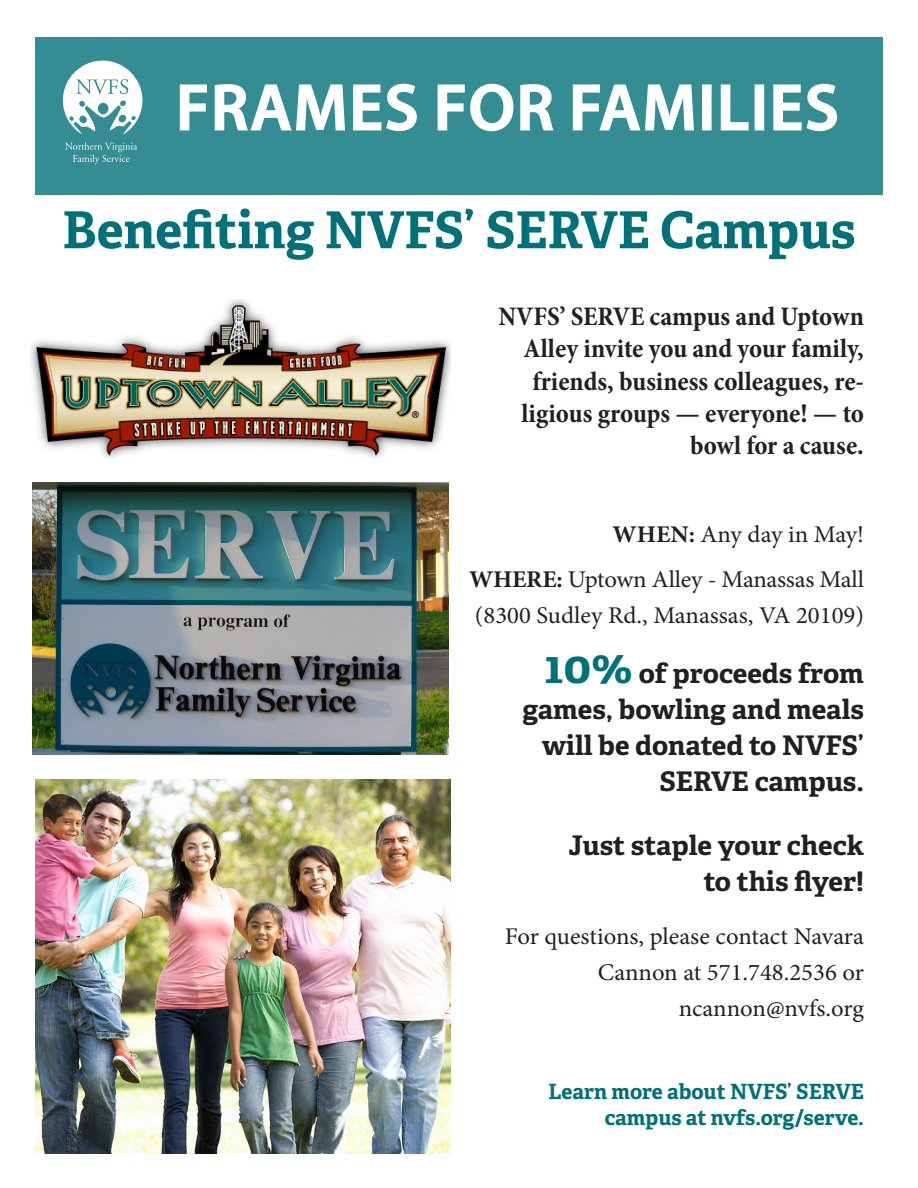
<style>
.page{position:relative;width:918px;height:1188px;background:#fff}
.page>*{position:absolute;margin:0;border:0;box-sizing:border-box;transform-origin:0 0}
.t1{font:600 66px "Myriad Pro";letter-spacing:.02em;color:#fff}
.t2{font:700 51px "Adelle Basic";color:#007178}
.t3{font:700 condensed 27px/32.4px "Minion Pro";color:#231f20;text-align:right}
.t4{font:700 27px/36px "Adelle Basic";color:#231f20;text-align:right}
.t5{font:24px/36px "Minion Pro";letter-spacing:-.005em;color:#231f20;text-align:right}
.t6{font:700 21px/25.2px "Adelle Basic";color:#007178;text-align:right}
.s1{font-weight:700}
.s2{font-size:45px;color:#007178}
</style>
<div class="page">
<img style="left:35px;top:779px;width:416px;height:375px">
<div style="left:35px;top:38px;width:848px;height:157px;background:#338d93"></div>
<svg style="left:179px;top:84px;width:28px;height:47px"></svg>
<svg style="left:214px;top:84px;width:131px;height:47px"></svg>
<svg style="left:353px;top:83px;width:64px;height:49px"></svg>
<svg style="left:437px;top:83px;width:77px;height:49px"></svg>
<svg style="left:520px;top:84px;width:34px;height:47px"></svg>
<svg style="left:572px;top:84px;width:122px;height:47px"></svg>
<div style="left:702px;top:84px;width:10px;height:46px;border:2px solid #fff"></div>
<svg style="left:720px;top:84px;width:29px;height:47px"></svg>
<div style="left:755px;top:84px;width:9px;height:46px;border:2px solid #fff"></div>
<svg style="left:773px;top:83px;width:65px;height:49px"></svg>
<svg style="left:63px;top:61px;width:79px;height:74px"></svg>
<svg style="left:65px;top:142px;width:72px;height:22px"></svg>
<img style="left:30px;top:300px;width:421px;height:157px">
<img style="left:33px;top:482px;width:415px;height:272px">
<p class="t1" style="left:176px;top:66px;width:665px">FRAMES FOR FAMILIES</p>
<p class="t2" style="left:63px;top:198px;width:794px">Benefiting NVFS’ SERVE Campus</p>
<p class="t3" style="left:499px;top:300px;width:367px">NVFS’ SERVE campus and Uptown<br>Alley invite you and your family, friends, business colleagues, re&shy;ligious groups — everyone! — to bowl for a cause.</p>
<p class="t5" style="left:613px;top:516px;width:253px"><span class="s1">WHEN:</span> Any day in May!</p>
<p class="t5" style="left:469px;top:561px;width:396px"><span class="s1">WHERE:</span> Uptown Alley - Manassas Mall</p>
<p class="t5" style="left:475px;top:597px;width:391px">(8300 Sudley Rd., Manassas, VA 20109)</p>
<p class="t4" style="left:523px;top:655px;width:343px"><span class="s2">10%</span> of proceeds from games, bowling and meals will be donated to NVFS’<br>SERVE campus.</p>
<p class="t4" style="left:569px;top:828px;width:297px">Just staple your check to this flyer!</p>
<p class="t5" style="left:505px;top:918px;width:361px">For questions, please contact Navara<br>Cannon at 571.748.2536 or ncannon@nvfs.org</p>
<p class="t6" style="left:548px;top:1080px;width:317px">Learn more about NVFS’ SERVE campus at nvfs.org/serve.</p>
</div>
